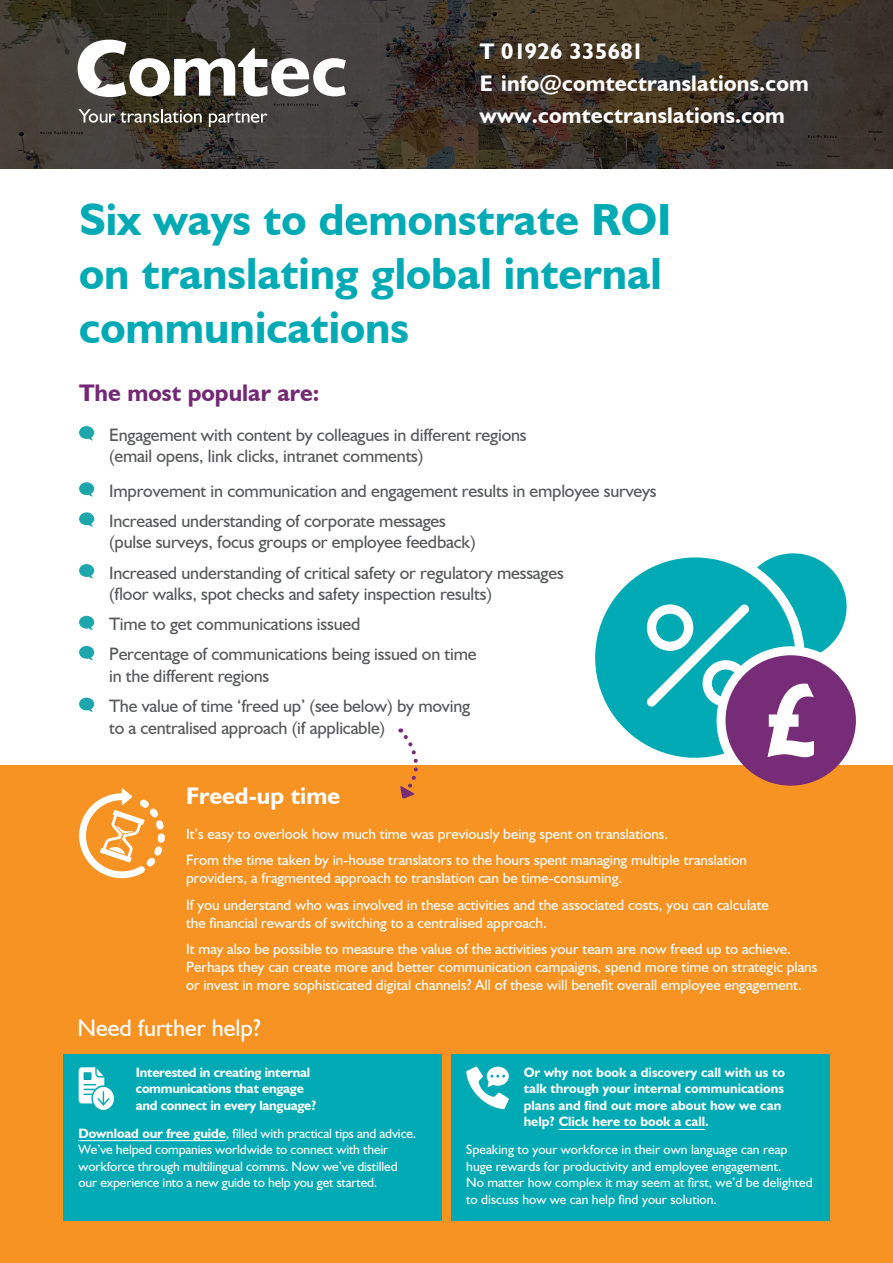
<style>
.page{position:relative;width:893px;height:1263px;background:#fff}
.page>*{position:absolute;margin:0;border:0;box-sizing:border-box;transform-origin:0 0}
.t1{font:700 45px/54px "Humanist 521 BT";color:#00aab4}
.t2{font:700 24px "Humanist 521 BT";color:#742974}
.t3{font:24px "Humanist 521 BT";color:#fff}
.t4{font:700 24px "Humanist 521 BT";color:#fff}
.t5{font:700 22.5px/32px "Humanist 521 BT";letter-spacing:.01em;color:#fff}
.t6{font:18px/30.2px "Humanist 521 BT";letter-spacing:-.01em;color:#57585a}
.t7{font:15px/26.5px "Humanist 521 BT";color:#fff}
.t8{font:13.5px/16.5px "Humanist 521 BT";color:#fff}
.t9{font:700 13.5px/16.5px "Humanist 521 BT";color:#fff}
.t10{font:700 13.5px/16.5px "Humanist 521 BT";letter-spacing:-.02em;color:#fff}
.s1{font-weight:700}
</style>
<div class="page">
<div style="left:0;top:765px;width:893px;height:498px;background:#f69323"></div>
<svg style="left:79px;top:426px;width:15px;height:15px"></svg>
<svg style="left:79px;top:482px;width:15px;height:15px"></svg>
<svg style="left:79px;top:512px;width:15px;height:15px"></svg>
<svg style="left:79px;top:564px;width:15px;height:15px"></svg>
<svg style="left:79px;top:616px;width:15px;height:14px"></svg>
<svg style="left:79px;top:646px;width:15px;height:14px"></svg>
<svg style="left:79px;top:698px;width:15px;height:14px"></svg>
<svg style="left:79px;top:788px;width:86px;height:90px"></svg>
<div style="left:725px;top:655px;width:131px;height:131px;background:#772c77;border-radius:50%"></div>
<svg style="left:595px;top:553px;width:253px;height:213px"></svg>
<svg style="left:400px;top:728px;width:18px;height:71px"></svg>
<svg style="left:0;top:0;width:893px;height:169px;background:#3e362c"></svg>
<div style="left:64px;top:1054px;width:378px;height:166px;background:#00aab4"></div>
<hr style="left:78px;top:1140px;width:148px;height:1px;background:#fff">
<div style="left:451px;top:1054px;width:378px;height:166px;background:#00aab4"></div>
<hr style="left:559px;top:1129px;width:146px;height:1px;background:#fff">
<svg style="left:79px;top:1067px;width:35px;height:43px"></svg>
<div style="left:84px;top:1072px;width:8px;height:8px;background:#00aab4;border:1px solid #00aab4"></div>
<svg style="left:466px;top:1066px;width:43px;height:43px"></svg>
<svg style="left:78px;top:109px;width:124px;height:14px"></svg>
<svg style="left:209px;top:112px;width:58px;height:15px"></svg>
<svg style="left:78px;top:40px;width:268px;height:57px"></svg>
<h3 class="t5" style="left:480px;top:35px;width:330px">T 01926 335681<br>E info@comtectranslations.com www.comtectranslations.com</h3>
<h1 class="t1" style="left:79px;top:191px;width:594px">Six ways to demonstrate ROI on translating global internal communications</h1>
<h2 class="t2" style="left:79px;top:378px;width:242px">The most popular are:</h2>
<p class="t6" style="left:109px;top:423px;width:419px;line-height:21.6px">Engagement with content by colleagues in different regions (email opens, link clicks, intranet comments)</p>
<p class="t6" style="left:109px;top:475px;width:549px">Improvement in communication and engagement results in employee surveys<br>Increased understanding of corporate messages</p>
<p class="t6" style="left:109px;top:527px;width:456px">(pulse surveys, focus groups or employee feedback)<br>Increased understanding of critical safety or regulatory messages</p>
<p class="t6" style="left:109px;top:579px;width:384px">(floor walks, spot checks and safety inspection results)<br>Time to get communications issued<br>Percentage of communications being issued on time</p>
<p class="t6" style="left:109px;top:660px;width:363px">in the different regions<br>The value of time ‘freed up’ (see below) by moving</p>
<p class="t6" style="left:109px;top:712px;width:278px">to a centralised approach (if applicable)</p>
<h2 class="t4" style="left:186px;top:781px;width:156px">Freed-up time</h2>
<p class="t7" style="left:186px;top:820px;width:562px">It’s easy to overlook how much time was previously being spent on translations.<br>From the time taken by in-house translators to the hours spent managing multiple translation</p>
<p class="t7" style="left:186px;top:865px;width:584px">providers, a fragmented approach to translation can be time-consuming.<br>If you understand who was involved in these activities and the associated costs, you can calculate</p>
<p class="t7" style="left:186px;top:909px;width:606px">the financial rewards of switching to a centralised approach.<br>It may also be possible to measure the value of the activities your team are now freed up to achieve.</p>
<p class="t7" style="left:186px;top:958px;width:633px;line-height:18px">Perhaps they can create more and better communication campaigns, spend more time on strategic plans or invest in more sophisticated digital channels? All of these will benefit overall employee engagement.</p>
<h2 class="t3" style="left:77px;top:1013px;width:185px">Need further help?</h2>
<p class="t10" style="left:136px;top:1064px;width:182px">Interested in creating internal communications that engage and connect in every language?</p>
<p class="t8" style="left:78px;top:1124px;width:339px"><span class="s1">Download our free guide</span>, filled with practical tips and advice.<br>We’ve helped companies worldwide to connect with their workforce through multilingual comms. Now we’ve distilled our experience into a new guide to help you get started.</p>
<p class="t9" style="left:524px;top:1064px;width:263px">Or why not book a discovery call with us to talk through your internal communications plans and find out more about how we can help? Click here to book a call.</p>
<p class="t8" style="left:466px;top:1141px;width:348px">Speaking to your workforce in their own language can reap huge rewards for productivity and employee engagement.<br>No matter how complex it may seem at first, we’d be delighted to discuss how we can help find your solution.</p>
</div>
